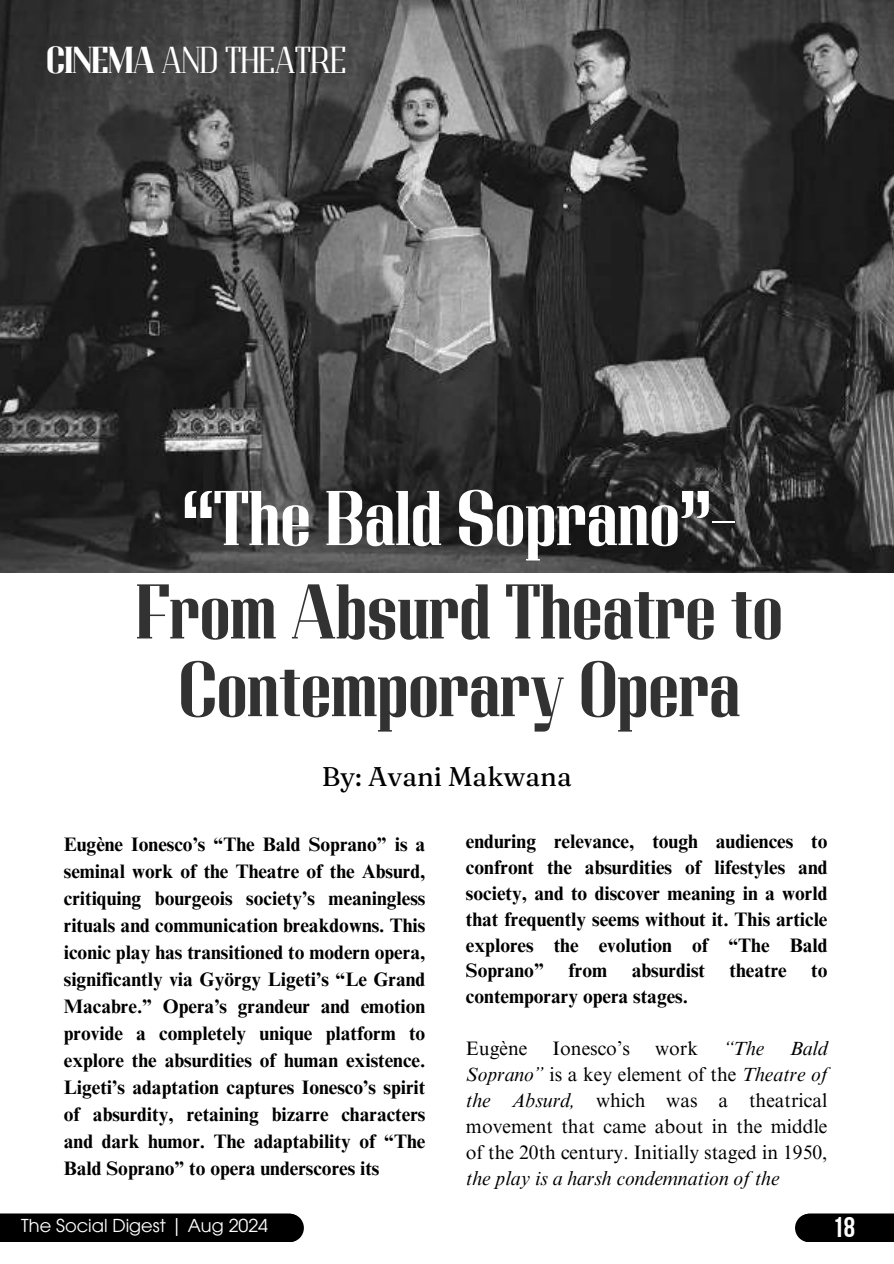
<style>
.page{position:relative;width:894px;height:1264px;background:#fff}
.page>*{position:absolute;margin:0;border:0;box-sizing:border-box;transform-origin:0 0}
.t1{font:77.25px/77.7px "Adirek Serif 700";color:#323232;text-align:center}
.t2{font:77.25px "Adirek Serif 700";color:#fff}
.t3{font:37.5px "Adirek Serif 400";color:#fff}
.t4{font:28.5px "Bebas Neue Cyrillic";color:#fff}
.t5{font:27px "Fraunces 9 pt";color:#000}
.t6{font:700 19.5px/27px "Times NRMT Pro";color:#000;text-align:justify}
.t7{font:19.5px/25.8px "Times NRMT Pro";color:#000;text-align:justify}
.t8{font:italic 19.5px "Times NRMT Pro";color:#000}
.t9{font:17.85px "ITC Avant Garde Pro";color:#fff}
.s1{font-family:"Adirek Serif 700"}
.s2{font-style:italic}
</style>
<div class="page">
<img style="left:0;top:0;width:893px;height:573px">
<div style="left:0;top:1213px;width:304px;height:29px;background:#000"></div>
<svg style="left:795px;top:1213px;width:98px;height:29px;background:#0c0c0c"></svg>
<h2 class="t3" style="left:46px;top:38px;width:301px"><span class="s1">CINEMA</span> AND THEATRE</h2>
<h1 class="t2" style="left:183px;top:473px;width:554px">“The Bald Soprano”-</h1>
<h1 class="t1" style="left:136px;top:573px;width:648px">From Absurd Theatre to<br>Contemporary Opera</h1>
<h3 class="t5" style="left:322px;top:760px;width:251px">By: Avani Makwana</h3>
<p class="t6" style="left:64px;top:833px;width:363px">Eugène Ionesco’s “The Bald Soprano” is a seminal work of the Theatre of the Absurd, critiquing bourgeois society’s meaningless rituals and communication breakdowns. This iconic play has transitioned to modern opera, significantly via György Ligeti’s “Le Grand Macabre.” Opera’s grandeur and emotion provide a completely unique platform to explore the absurdities of human existence.<br>Ligeti’s adaptation captures Ionesco’s spirit of absurdity, retaining bizarre characters and dark humor. The adaptability of “The Bald Soprano” to opera underscores its</p>
<p class="t6" style="left:466px;top:830px;width:363px;line-height:25.8px">enduring relevance, tough audiences to confront the absurdities of lifestyles and society, and to discover meaning in a world that frequently seems without it. This article explores the evolution of “The Bald Soprano”</p>
<p class="t6" style="left:568px;top:959px;width:40px">from</p>
<p class="t6" style="left:631px;top:959px;width:75px">absurdist</p>
<p class="t6" style="left:729px;top:959px;width:59px">theatre</p>
<p class="t6" style="left:811px;top:959px;width:18px">to</p>
<p class="t6" style="left:466px;top:985px;width:223px">contemporary opera stages.</p>
<p class="t7" style="left:466px;top:1037px;width:63px">Eugène</p>
<p class="t7" style="left:552px;top:1037px;width:79px">Ionesco’s</p>
<p class="t7" style="left:655px;top:1037px;width:45px">work</p>
<p class="t8" style="left:723px;top:1041px;width:43px">“The</p>
<p class="t7" style="left:466px;top:1037px;width:363px;text-indent:323px"><span class="s2">Bald Soprano”</span> is a key element of the <span class="s2">Theatre of the Absurd,</span> which was a theatrical movement that came about in the middle of the 20th century. Initially staged in 1950,</p>
<p class="t8" style="left:466px;top:1170px;width:315px">the play is a harsh condemnation of the</p>
<p class="t9" style="left:21px;top:1218px;width:248px">The Social Digest | Aug 2024</p>
<h3 class="t4" style="left:832px;top:1215px;width:24px">18</h3>
<p class="t9" style="left:26px;top:1218px;width:200px">The Social Digest | J ly</p>
<h3 class="t4" style="left:833px;top:1215px;width:24px">09</h3>
</div>
